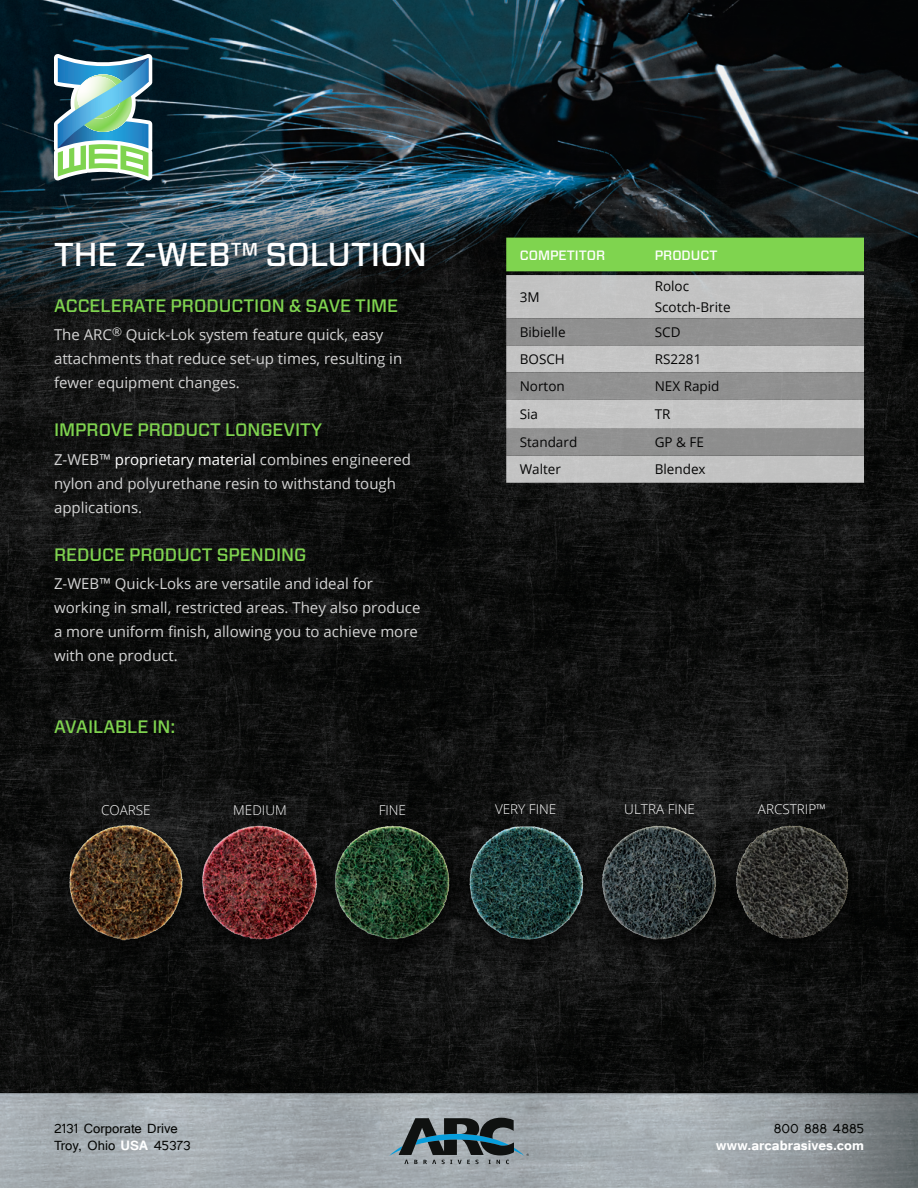
<style>
.page{position:relative;width:918px;height:1188px;background:#fff}
.page>*{position:absolute;margin:0;border:0;box-sizing:border-box;transform-origin:0 0}
.t1{font:500 33px "Forza";color:#fff}
.t2{font:500 18px "Forza";color:#7fd44f}
.t3{font:16.8px "Tunga";letter-spacing:-.005em;color:#040503}
.t4{font:700 16.8px "Tunga";color:#fff}
.t5{font:15px/24px "Open Sans";color:#d4d4d4}
.t6{font:13.5px/21px "Open Sans";color:#000}
.t7{font:300 13.5px "Open Sans";color:#fff}
.t8{font:500 13.5px "Forza";color:#fff}
.s1{color:#fff}
.s2{font-weight:700;color:#fff}
</style>
<div class="page">
<img style="left:0;top:310px;width:918px;height:784px">
<img style="left:0;top:0;width:918px;height:310px">
<svg style="left:54px;top:54px;width:98px;height:126px"></svg>
<div style="left:506px;top:275px;width:358px;height:208px;background:#c3c3c3"></div>
<svg style="left:506px;top:318px;width:358px;height:138px;background:#a3a3a3"></svg>
<div style="left:506px;top:238px;width:358px;height:33px;background:#7fd44f"></div>
<img style="left:0;top:1094px;width:918px;height:94px">
<div style="left:708px;top:806px;width:168px;height:168px;background:#000;opacity:.7"></div>
<img style="left:762px;top:826px;width:27px;height:7px">
<div style="left:575px;top:807px;width:169px;height:168px;background:#000;opacity:.7"></div>
<img style="left:611px;top:823px;width:109px;height:120px">
<div style="left:442px;top:807px;width:169px;height:168px;background:#000;opacity:.7"></div>
<img style="left:477px;top:823px;width:110px;height:120px">
<div style="left:307px;top:807px;width:170px;height:168px;background:#000;opacity:.7"></div>
<img style="left:344px;top:823px;width:109px;height:120px">
<div style="left:175px;top:807px;width:169px;height:168px;background:#000;opacity:.7"></div>
<img style="left:211px;top:824px;width:109px;height:119px">
<div style="left:42px;top:806px;width:169px;height:170px;background:#000;opacity:.7"></div>
<img style="left:66px;top:824px;width:121px;height:119px">
<svg style="left:389px;top:1118px;width:140px;height:46px;background:#617178"></svg>
<p class="t1" style="left:54px;top:233px;width:374px">THE Z-WEB™ SOLUTION</p>
<p class="t8" style="left:520px;top:246px;width:87px">COMPETITOR</p>
<p class="t8" style="left:655px;top:246px;width:64px">PRODUCT</p>
<p class="t2" style="left:54px;top:294px;width:346px">ACCELERATE PRODUCTION &amp; SAVE TIME</p>
<p class="t5" style="left:54px;top:323px;width:350px">The ARC<sup>®</sup> Quick-Lok system feature quick, easy attachments that reduce set-up times, resulting in fewer equipment changes.</p>
<p class="t2" style="left:54px;top:418px;width:270px">IMPROVE PRODUCT LONGEVITY</p>
<p class="t5" style="left:54px;top:447px;width:359px">Z-WEB™ <span class="s1">proprietary material</span> combines engineered nylon and polyurethane resin to withstand tough applications.</p>
<p class="t2" style="left:54px;top:543px;width:254px">REDUCE PRODUCT SPENDING</p>
<p class="t5" style="left:54px;top:572px;width:368px">Z-WEB™ Quick-Loks are versatile and ideal for working in small, restricted areas. They also produce a more uniform finish, allowing you to achieve more with one product.</p>
<p class="t6" style="left:520px;top:286px;width:21px">3M</p>
<p class="t6" style="left:655px;top:276px;width:77px">Roloc<br>Scotch-Brite</p>
<p class="t6" style="left:520px;top:321px;width:47px">Bibielle</p>
<p class="t6" style="left:655px;top:321px;width:27px">SCD</p>
<p class="t6" style="left:520px;top:348px;width:47px">BOSCH</p>
<p class="t6" style="left:655px;top:348px;width:48px">RS2281</p>
<p class="t6" style="left:520px;top:375px;width:47px">Norton</p>
<p class="t6" style="left:655px;top:375px;width:66px">NEX Rapid</p>
<p class="t6" style="left:520px;top:403px;width:20px">Sia</p>
<p class="t6" style="left:655px;top:403px;width:17px">TR</p>
<p class="t6" style="left:520px;top:432px;width:59px">Standard</p>
<p class="t6" style="left:655px;top:432px;width:51px">GP &amp; FE</p>
<p class="t6" style="left:520px;top:459px;width:43px">Walter</p>
<p class="t6" style="left:655px;top:459px;width:52px">Blendex</p>
<p class="t2" style="left:54px;top:715px;width:123px">AVAILABLE IN:</p>
<p class="t7" style="left:101px;top:800px;width:51px">COARSE</p>
<p class="t7" style="left:233px;top:800px;width:55px">MEDIUM</p>
<p class="t7" style="left:379px;top:800px;width:29px">FINE</p>
<p class="t7" style="left:495px;top:800px;width:63px">VERY FINE</p>
<p class="t7" style="left:624px;top:800px;width:72px">ULTRA FINE</p>
<p class="t7" style="left:758px;top:800px;width:70px">ARCSTRIP™</p>
<p class="t3" style="left:54px;top:1117px;width:125px">2131 Corporate Drive</p>
<p class="t3" style="left:54px;top:1134px;width:138px">Troy, Ohio <span class="s2">USA</span> 45373</p>
<p class="t3" style="left:774px;top:1117px;width:91px">800 888 4885</p>
<p class="t4" style="left:716px;top:1134px;width:149px">www.arcabrasives.com</p>
</div>
